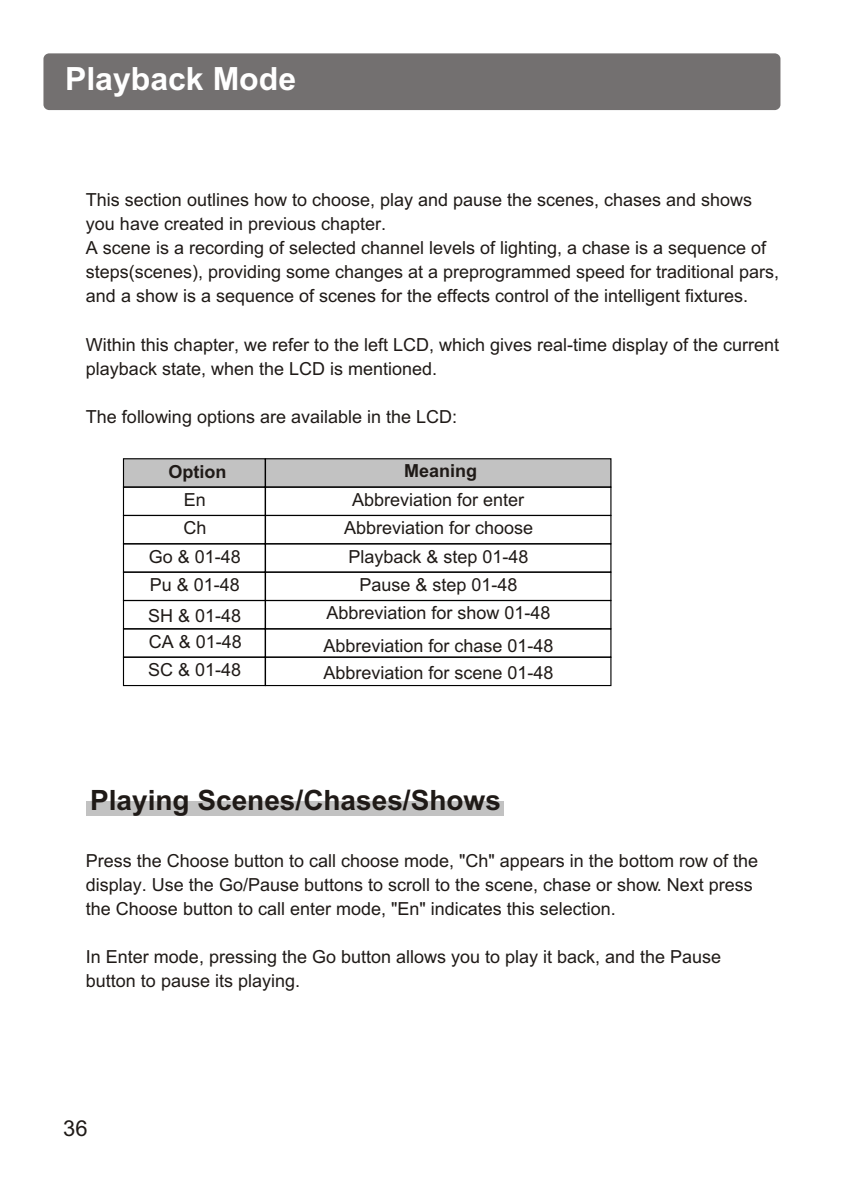
<style>
.page{position:relative;width:842px;height:1192px;background:#fff}
.page>*{position:absolute;margin:0;border:0;box-sizing:border-box;transform-origin:0 0}
.t1{font:700 32px "Arial";color:#fff}
.t2{font:700 28px "Arial";color:#1f1a17}
.t3{font:22px "Arial";color:#1f1a17}
.t4{font:18px/24.2px "Arial";color:#1f1a17}
.t5{font:700 18px "Arial";color:#1f1a17}
</style>
<div class="page">
<div style="left:43px;top:53px;width:737px;height:57px;background:#737070;border-radius:6px"></div>
<div style="left:123px;top:458px;width:143px;height:30px;background:#c2c2c2;border:1px solid #000"></div>
<div style="left:265px;top:458px;width:346px;height:30px;background:#c2c2c2;border:1px solid #000"></div>
<div style="left:123px;top:487px;width:143px;height:29px;border:1px solid #000"></div>
<div style="left:123px;top:515px;width:143px;height:29px;border:1px solid #000"></div>
<div style="left:123px;top:543px;width:143px;height:30px;border:1px solid #000"></div>
<div style="left:123px;top:572px;width:143px;height:29px;border:1px solid #000"></div>
<div style="left:123px;top:600px;width:143px;height:29px;border:1px solid #000"></div>
<div style="left:123px;top:628px;width:143px;height:30px;border:1px solid #000"></div>
<div style="left:123px;top:657px;width:143px;height:29px;border:1px solid #000"></div>
<div style="left:265px;top:487px;width:346px;height:29px;border:1px solid #000"></div>
<div style="left:265px;top:515px;width:346px;height:29px;border:1px solid #000"></div>
<div style="left:265px;top:543px;width:346px;height:30px;border:1px solid #000"></div>
<div style="left:265px;top:572px;width:346px;height:29px;border:1px solid #000"></div>
<div style="left:265px;top:600px;width:346px;height:29px;border:1px solid #000"></div>
<div style="left:265px;top:628px;width:346px;height:30px;border:1px solid #000"></div>
<div style="left:265px;top:657px;width:346px;height:29px;border:1px solid #000"></div>
<div style="left:86px;top:801px;width:418px;height:15px;background:#c2c2c2"></div>
<h1 class="t1" style="left:65px;top:67px;width:233px">Playback Mode</h1>
<p class="t4" style="left:86px;top:189px;width:695px">This section outlines how to choose, play and pause the scenes, chases and shows you have created in previous chapter.<br>A scene is a recording of selected channel levels of lighting, a chase is a sequence of steps(scenes), providing some changes at a preprogrammed speed for traditional pars, and a show is a sequence of scenes for the effects control of the intelligent fixtures.</p>
<p class="t4" style="left:86px;top:334px;width:695px">Within this chapter, we refer to the left LCD, which gives real-time display of the current playback state, when the LCD is mentioned.</p>
<p class="t4" style="left:86px;top:406px;width:373px">The following options are available in the LCD:</p>
<p class="t5" style="left:168px;top:465px;width:59px">Option</p>
<p class="t4" style="left:149px;top:487px;width:94px;line-height:28.4px;text-align:center">En<br>Ch<br>Go &amp; 01-48<br>Pu &amp; 01-48</p>
<p class="t4" style="left:148px;top:605px;width:95px;line-height:25.6px">SH &amp; 01-48<br>CA &amp; 01-48</p>
<p class="t4" style="left:148px;top:659px;width:95px">SC &amp; 01-48</p>
<p class="t5" style="left:404px;top:464px;width:75px">Meaning</p>
<p class="t4" style="left:327px;top:487px;width:226px;line-height:28.4px;text-align:center">Abbreviation for enter<br>Abbreviation for choose<br>Playback &amp; step 01-48<br>Pause &amp; step 01-48<br>Abbreviation for show 01-48</p>
<p class="t4" style="left:324px;top:633px;width:232px;line-height:27.6px">Abbreviation for chase 01-48<br>Abbreviation for scene 01-48</p>
<h2 class="t2" style="left:90px;top:789px;width:412px">Playing Scenes/Chases/Shows</h2>
<p class="t4" style="left:86px;top:850px;width:674px">Press the Choose button to call choose mode, "Ch" appears in the bottom row of the display. Use the Go/Pause buttons to scroll to the scene, chase or show. Next press the Choose button to call enter mode, "En" indicates this selection.</p>
<p class="t4" style="left:86px;top:946px;width:637px">In Enter mode, pressing the Go button allows you to play it back, and the Pause button to pause its playing.</p>
<p class="t3" style="left:63px;top:1120px;width:26px">36</p>
</div>
